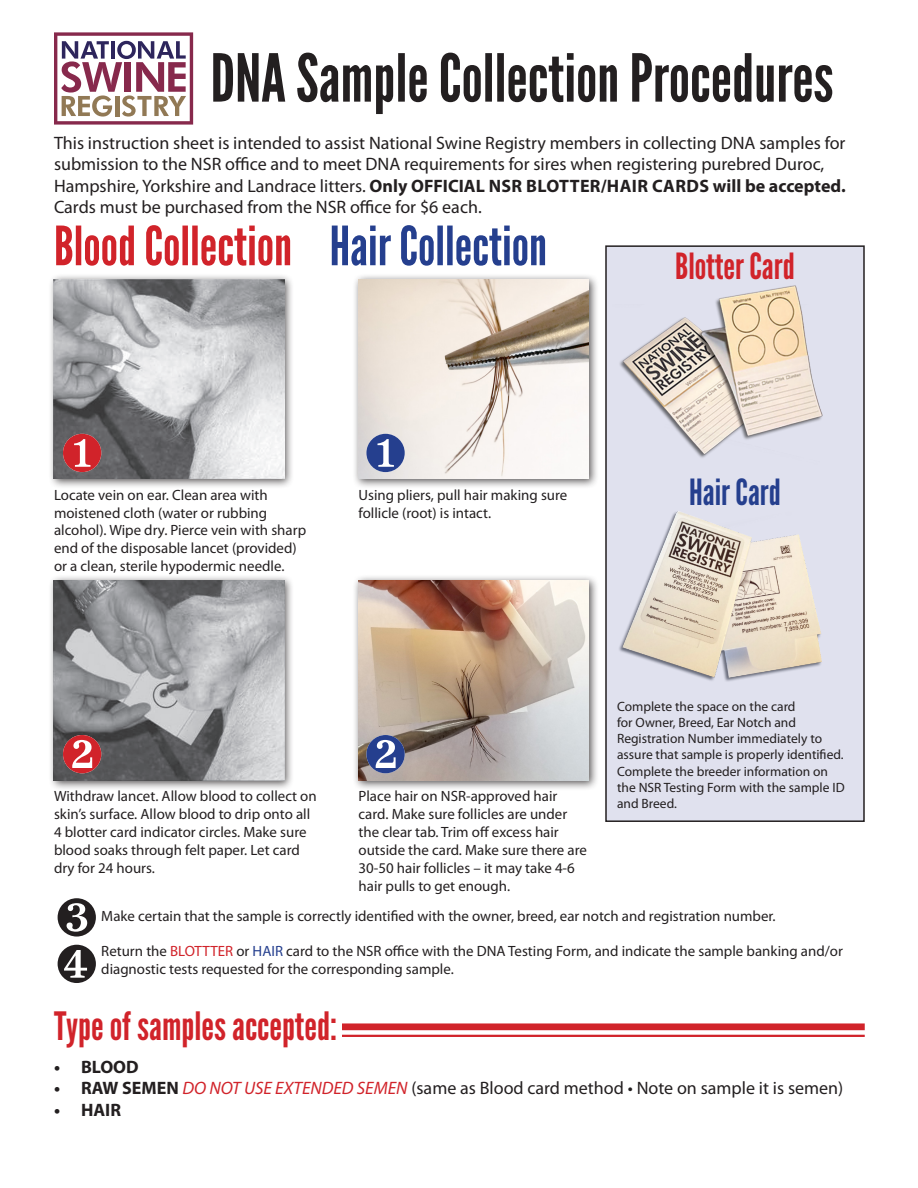
<style>
.page{position:relative;width:918px;height:1188px;background:#fff}
.page>*{position:absolute;margin:0;border:0;box-sizing:border-box;transform-origin:0 0}
.t1{font:66px "League Gothic";color:#231f20}
.t2{font:54px "League Gothic";color:#d1232a}
.t3{font:54px "League Gothic";color:#253f8e}
.t4{font:39px "League Gothic";color:#d1232a}
.t5{font:36px "League Gothic";color:#d1232a}
.t6{font:36px "League Gothic";color:#253f8e}
.t7{font:18px/21.6px "Myriad Pro";color:#231f20}
.t8{font:700 18px "Myriad Pro";color:#231f20}
.t9{font:14.85px/17.9px "Myriad Pro";color:#231f20}
.t10{font:13.5px/16.2px "Myriad Pro";color:#231f20}
.s1{font-weight:700}
.s2{color:#d1232a}
.s3{color:#253f8e}
.s4{font-style:italic;color:#d1232a}
</style>
<div class="page">
<div style="left:605px;top:245px;width:260px;height:577px;background:#e0e1ee;border:2px solid #231f20"></div>
<svg style="left:54px;top:32px;width:139px;height:93px"></svg>
<img style="left:619px;top:285px;width:204px;height:173px">
<div style="left:342px;top:1023px;width:523px;height:7px;background:#d1232a"></div>
<hr style="left:342px;top:1035px;width:523px;height:2px;background:#d1232a">
<div style="left:48px;top:273px;width:247px;height:216px;background:#231f20;opacity:.75"></div>
<img style="left:54px;top:279px;width:230px;height:200px">
<div style="left:352px;top:273px;width:247px;height:216px;background:#231f20;opacity:.75"></div>
<img style="left:359px;top:279px;width:230px;height:200px">
<div style="left:48px;top:575px;width:247px;height:216px;background:#231f20;opacity:.75"></div>
<img style="left:54px;top:581px;width:230px;height:200px">
<div style="left:352px;top:575px;width:247px;height:216px;background:#231f20;opacity:.75"></div>
<img style="left:359px;top:581px;width:230px;height:200px">
<svg style="left:63px;top:735px;width:38px;height:38px"></svg>
<svg style="left:63px;top:434px;width:38px;height:38px"></svg>
<svg style="left:366px;top:735px;width:39px;height:38px"></svg>
<svg style="left:366px;top:434px;width:39px;height:38px"></svg>
<svg style="left:58px;top:945px;width:38px;height:38px"></svg>
<svg style="left:58px;top:898px;width:38px;height:39px"></svg>
<img style="left:619px;top:511px;width:203px;height:171px">
<p class="t1" style="left:211px;top:40px;width:625px">DNA Sample Collection Procedures</p>
<p class="t7" style="left:54px;top:132px;width:793px">This instruction sheet is intended to assist National Swine Registry members in collecting DNA samples for submission to the NSR office and to meet DNA requirements for sires when registering purebred Duroc, Hampshire, Yorkshire and Landrace litters. <span class="s1">Only OFFICIAL NSR BLOTTER/HAIR CARDS will be accepted.<br></span>Cards must be purchased from the NSR office for $6 each.</p>
<p class="t2" style="left:54px;top:215px;width:240px">Blood Collection</p>
<p class="t3" style="left:330px;top:215px;width:219px">Hair Collection</p>
<p class="t5" style="left:675px;top:246px;width:121px">Blotter Card</p>
<p class="t9" style="left:54px;top:486px;width:254px">Locate vein on ear. Clean area with moistened cloth (water or rubbing alcohol). Wipe dry. Pierce vein with sharp end of the disposable lancet (provided) or a clean, sterile hypodermic needle.</p>
<p class="t9" style="left:359px;top:486px;width:210px">Using pliers, pull hair making sure follicle (root) is intact.</p>
<p class="t6" style="left:689px;top:472px;width:93px">Hair Card</p>
<p class="t10" style="left:617px;top:698px;width:229px">Complete the space on the card<br>for Owner, Breed, Ear Notch and<br>Registration Number immediately to assure that sample is properly identified.<br>Complete the breeder information on the NSR Testing Form with the sample ID and Breed.</p>
<p class="t9" style="left:54px;top:788px;width:264px">Withdraw lancet. Allow blood to collect on skin’s surface. Allow blood to drip onto all 4 blotter card indicator circles. Make sure blood soaks through felt paper. Let card dry for 24 hours.</p>
<p class="t9" style="left:359px;top:788px;width:230px">Place hair on NSR-approved hair card. Make sure follicles are under the clear tab. Trim off excess hair outside the card. Make sure there are 30-50 hair follicles – it may take 4-6 hair pulls to get enough.</p>
<p class="t9" style="left:101px;top:907px;width:676px">Make certain that the sample is correctly identified with the owner, breed, ear notch and registration number.</p>
<p class="t9" style="left:101px;top:943px;width:743px">Return the <span class="s2">BLOTTTER</span> or <span class="s3">HAIR</span> card to the NSR office with the DNA Testing Form, and indicate the sample banking and/or diagnostic tests requested for the corresponding sample.</p>
<p class="t4" style="left:54px;top:1003px;width:284px">Type of samples accepted:</p>
<p class="t8" style="left:54px;top:1057px;width:86px">• BLOOD</p>
<p class="t7" style="left:54px;top:1078px;width:791px"><span class="s1">• RAW SEMEN</span> <span class="s4">DO NOT USE EXTENDED SEMEN</span> (same as Blood card method • Note on sample it is semen)</p>
<p class="t8" style="left:54px;top:1100px;width:69px">• HAIR</p>
</div>
